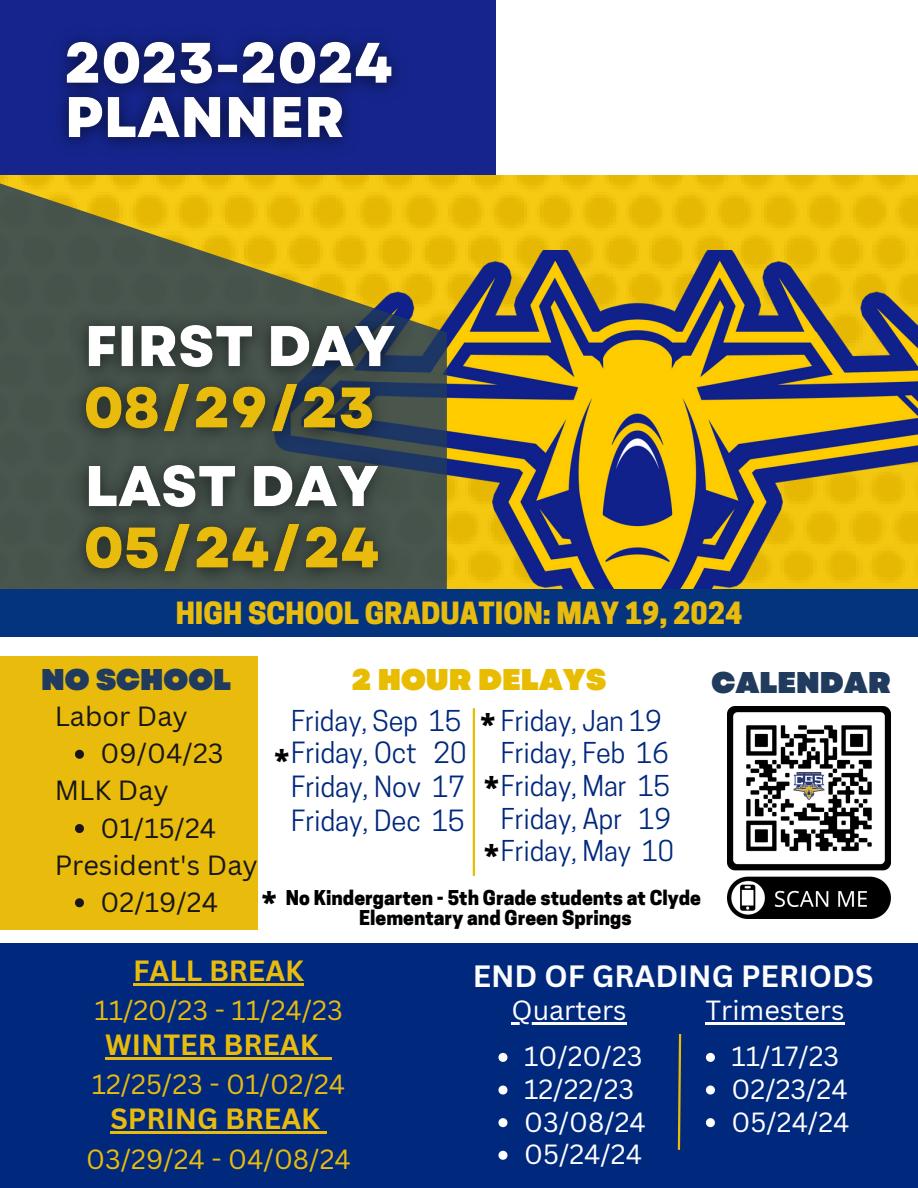
<style>
.page{position:relative;width:918px;height:1188px;background:#fff}
.page>*{position:absolute;margin:0;border:0;box-sizing:border-box;transform-origin:0 0}
.t1{font:700 30px "Canva Sans";color:#fdfdfd}
.t2{font:900 30px "Garet";color:#203b5d}
.t3{font:900 30px "Garet";color:#e8bd01}
.t4{font:800 28.8px "Cooper Hewitt";color:#e8bb0d}
.t5{font:700 28.5px "Canva Sans";color:#e8bb0d}
.t6{font:27.45px "Cooper Hewitt";color:#00287d}
.t7{font:800 27.45px "Open Sans";color:#000}
.t8{font:27px "Canva Sans";color:#fff}
.t9{font:27px "Cooper Hewitt";color:#00287d}
.t10{font:27px "Canva Sans";color:#181618}
.t11{font:27px "Canva Sans";color:#e8bb0d}
.t12{font:800 19.2px "Cooper Hewitt";color:#000}
.s1{font-family:"Open Sans";font-weight:800;font-size:27.45px;color:#000}
</style>
<div class="page">
<div style="left:0;top:0;width:496px;height:182px;background:#15258d"></div>
<img style="left:447px;top:176px;width:471px;height:75px">
<img style="left:447px;top:251px;width:471px;height:339px">
<svg style="left:0;top:175px;width:447px;height:415px;background:#8b8132"></svg>
<div style="left:0;top:590px;width:918px;height:66px;background:#03347d"></div>
<div style="left:0;top:637px;width:918px;height:351px;background:#fff"></div>
<div style="left:0;top:943px;width:918px;height:245px;background:#00287d"></div>
<hr style="left:473px;top:708px;width:2px;height:168px;background:#e8bd01">
<div style="left:0;top:656px;width:258px;height:274px;background:#e8bb0d"></div>
<svg style="left:75px;top:750px;width:9px;height:9px"></svg>
<svg style="left:75px;top:824px;width:9px;height:9px"></svg>
<svg style="left:75px;top:898px;width:9px;height:9px"></svg>
<svg style="left:498px;top:1053px;width:9px;height:9px"></svg>
<svg style="left:498px;top:1086px;width:9px;height:9px"></svg>
<svg style="left:498px;top:1118px;width:9px;height:9px"></svg>
<svg style="left:498px;top:1151px;width:9px;height:9px"></svg>
<hr style="left:512px;top:1022px;width:115px;height:2px;background:#fff">
<hr style="left:705px;top:1022px;width:140px;height:2px;background:#fff">
<svg style="left:677px;top:1034px;width:5px;height:116px"></svg>
<svg style="left:706px;top:1053px;width:9px;height:9px"></svg>
<svg style="left:706px;top:1086px;width:9px;height:9px"></svg>
<svg style="left:706px;top:1118px;width:9px;height:9px"></svg>
<img style="left:727px;top:707px;width:163px;height:211px">
<img style="left:63px;top:301px;width:358px;height:93px">
<img style="left:62px;top:360px;width:335px;height:99px">
<img style="left:60px;top:36px;width:338px;height:112px">
<img style="left:63px;top:442px;width:340px;height:93px">
<img style="left:62px;top:500px;width:340px;height:90px">
<hr style="left:133px;top:983px;width:171px;height:2px;background:#e8bb0d">
<hr style="left:105px;top:1057px;width:214px;height:3px;background:#e8bb0d">
<svg style="left:319px;top:1057px;width:13px;height:3px"></svg>
<hr style="left:110px;top:1132px;width:210px;height:2px;background:#e8bb0d">
<svg style="left:320px;top:1132px;width:7px;height:2px"></svg>
<p class="t4" style="left:176px;top:602px;width:568px">HIGH SCHOOL GRADUATION: MAY 19, 2024</p>
<p class="t2" style="left:41px;top:658px;width:192px">NO SCHOOL</p>
<p class="t3" style="left:352px;top:658px;width:256px">2 HOUR DELAYS</p>
<p class="t2" style="left:711px;top:661px;width:181px">CALENDAR</p>
<p class="t10" style="left:55px;top:697px;width:134px">Labor Day</p>
<p class="t10" style="left:101px;top:734px;width:124px">09/04/23</p>
<p class="t10" style="left:55px;top:772px;width:116px">MLK Day</p>
<p class="t10" style="left:101px;top:809px;width:117px">01/15/24</p>
<p class="t10" style="left:55px;top:846px;width:205px">President's Day</p>
<p class="t9" style="left:291px;top:711px;width:172px">Friday, Sep 15</p>
<p class="t6" style="left:291px;top:743px;width:177px">Friday, Oct 20</p>
<p class="t6" style="left:291px;top:777px;width:175px">Friday, Nov 17</p>
<p class="t6" style="left:291px;top:810px;width:175px">Friday, Dec 15</p>
<p class="t7" style="left:274px;top:740px;width:16px">*</p>
<p class="t9" style="left:501px;top:711px;width:162px">Friday, Jan 19</p>
<p class="t9" style="left:501px;top:743px;width:169px">Friday, Feb 16</p>
<p class="t9" style="left:484px;top:776px;width:187px"><span class="s1">*</span>Friday, Mar 15</p>
<p class="t9" style="left:501px;top:808px;width:171px">Friday, Apr 19</p>
<p class="t9" style="left:501px;top:841px;width:175px">Friday, May 10</p>
<p class="t7" style="left:481px;top:705px;width:16px">*</p>
<p class="t7" style="left:484px;top:836px;width:16px">*</p>
<p class="t10" style="left:101px;top:883px;width:119px">02/19/24</p>
<p class="t7" style="left:262px;top:883px;width:16px">*</p>
<p class="t12" style="left:286px;top:891px;width:417px">No Kindergarten - 5th Grade students at Clyde</p>
<p class="t12" style="left:359px;top:910px;width:274px">Elementary and Green Springs</p>
<p class="t5" style="left:133px;top:950px;width:172px">FALL BREAK</p>
<p class="t11" style="left:94px;top:991px;width:250px">11/20/23 - 11/24/23</p>
<p class="t5" style="left:105px;top:1025px;width:215px">WINTER BREAK</p>
<p class="t11" style="left:92px;top:1065px;width:255px">12/25/23 - 01/02/24</p>
<p class="t5" style="left:110px;top:1099px;width:211px">SPRING BREAK</p>
<p class="t11" style="left:86px;top:1140px;width:266px">03/29/24 - 04/08/24</p>
<p class="t1" style="left:473px;top:955px;width:402px">END OF GRADING PERIODS</p>
<p class="t8" style="left:512px;top:991px;width:117px">Quarters</p>
<p class="t8" style="left:705px;top:991px;width:141px">Trimesters</p>
<p class="t8" style="left:732px;top:1038px;width:109px">11/17/23</p>
<p class="t8" style="left:732px;top:1070px;width:118px">02/23/24</p>
<p class="t8" style="left:732px;top:1103px;width:119px">05/24/24</p>
<p class="t8" style="left:524px;top:1038px;width:120px">10/20/23</p>
<p class="t8" style="left:524px;top:1070px;width:112px">12/22/23</p>
<p class="t8" style="left:524px;top:1103px;width:123px">03/08/24</p>
<p class="t8" style="left:524px;top:1135px;width:119px">05/24/24</p>
</div>
